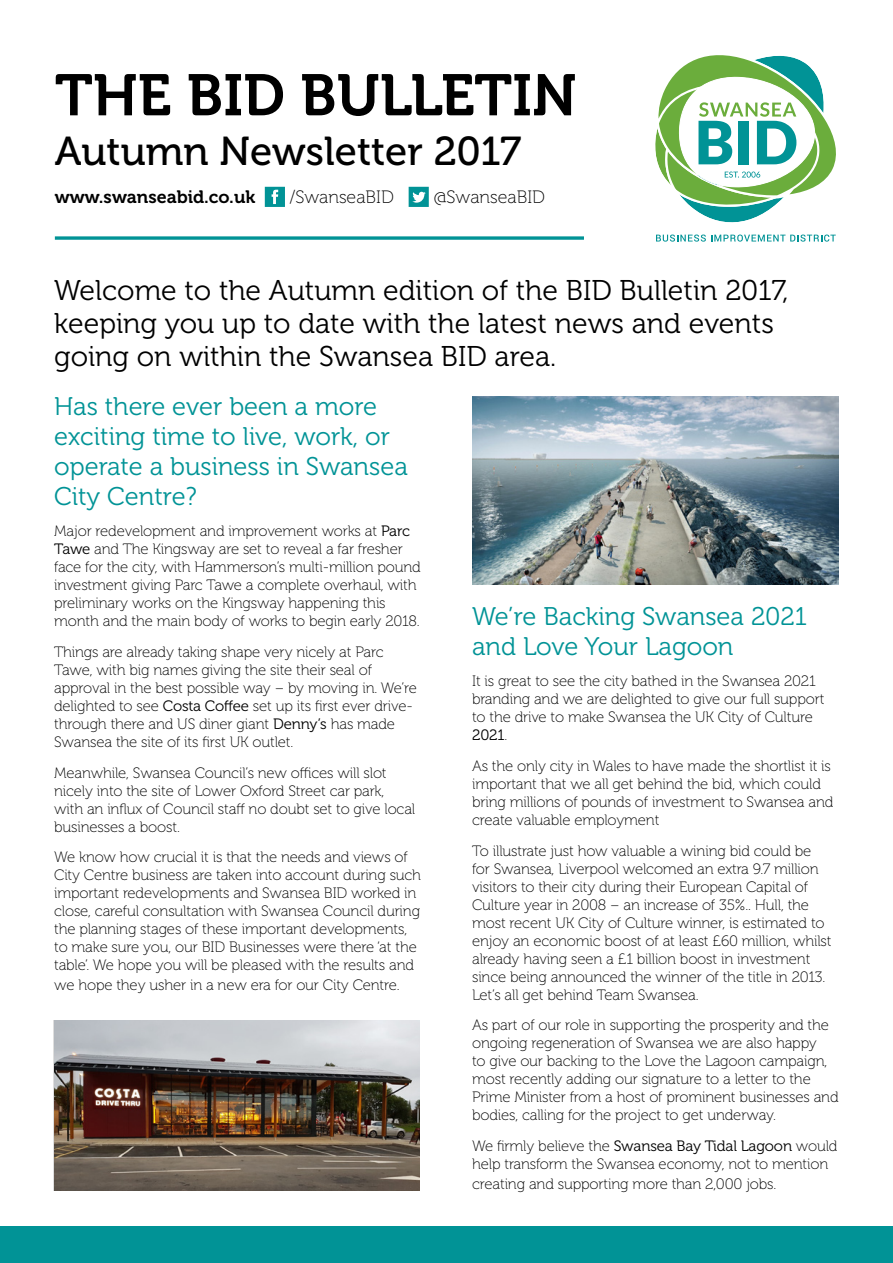
<style>
.page{position:relative;width:893px;height:1263px;background:#fff}
.page>*{position:absolute;margin:0;border:0;box-sizing:border-box;transform-origin:0 0}
.t1{font:58.2px "Museo 700";color:#000}
.t2{font:40.2px "Museo 500";color:#000}
.t3{font:28.5px/33px "Museo 300";color:#000}
.t4{font:25.5px/30px "Museo 300";color:#019396}
.t5{font:17.85px "Museo 100";color:#000}
.t6{font:17.85px "Museo 700";color:#000}
.t7{font:15px/18px "Museo 100";letter-spacing:-.01em;color:#000}
.t8{font:15px "Museo 300";color:#000}
.s1{font-family:"Museo 300"}
.s2{font-family:"Museo 100"}
</style>
<div class="page">
<svg style="left:656px;top:235px;width:180px;height:7px"></svg>
<svg style="left:655px;top:55px;width:181px;height:168px"></svg>
<svg style="left:55px;top:236px;width:529px;height:4px;background:#29a4a6"></svg>
<svg style="left:265px;top:187px;width:20px;height:20px"></svg>
<svg style="left:409px;top:187px;width:20px;height:20px"></svg>
<div style="left:0;top:1227px;width:893px;height:36px;background:#019396"></div>
<img style="left:472px;top:396px;width:366px;height:189px">
<img style="left:54px;top:1020px;width:366px;height:171px">
<h1 class="t1" style="left:55px;top:63px;width:523px">THE BID BULLETIN</h1>
<h2 class="t2" style="left:55px;top:130px;width:468px">Autumn Newsletter 2017</h2>
<p class="t6" style="left:55px;top:187px;width:202px">www.swanseabid.co.uk</p>
<p class="t5" style="left:290px;top:188px;width:105px">/SwanseaBID</p>
<p class="t5" style="left:434px;top:188px;width:113px">@SwanseaBID</p>
<h3 class="t3" style="left:54px;top:275px;width:736px">Welcome to the Autumn edition of the BID Bulletin 2017, keeping you up to date with the latest news and events going on within the Swansea BID area.</h3>
<h3 class="t4" style="left:54px;top:392px;width:355px">Has there ever been a more exciting time to live, work, or operate a business in Swansea<br>City Centre?</h3>
<p class="t7" style="left:54px;top:522px;width:368px">Major redevelopment and improvement works at <span class="s1">Parc Tawe</span> and The Kingsway are set to reveal a far fresher face for the city, with Hammerson’s multi-million pound investment giving Parc Tawe a complete overhaul, with preliminary works on the Kingsway happening this month and the main body of works to begin early 2018.</p>
<p class="t7" style="left:54px;top:643px;width:364px">Things are already taking shape very nicely at Parc Tawe, with big names giving the site their seal of approval in the best possible way – by moving in. We’re delighted to see <span class="s1">Costa Coffee</span> set up its first ever drive&shy;through there and US diner giant <span class="s1">Denny’s</span> has made Swansea the site of its first UK outlet.</p>
<p class="t7" style="left:54px;top:764px;width:363px">Meanwhile, Swansea Council’s new offices will slot nicely into the site of Lower Oxford Street car park, with an influx of Council staff no doubt set to give local businesses a boost.</p>
<p class="t7" style="left:54px;top:848px;width:368px">We know how crucial it is that the needs and views of City Centre business are taken into account during such important redevelopments and Swansea BID worked in close, careful consultation with Swansea Council during the planning stages of these important developments, to make sure you, our BID Businesses were there ‘at the table’. We hope you will be pleased with the results and we hope they usher in a new era for our City Centre.</p>
<h3 class="t4" style="left:472px;top:602px;width:336px">We’re Backing Swansea 2021 and Love Your Lagoon</h3>
<p class="t7" style="left:472px;top:672px;width:354px">It is great to see the city bathed in the Swansea 2021 branding and we are delighted to give our full support to the drive to make Swansea the UK City of Culture</p>
<p class="t8" style="left:472px;top:727px;width:37px">2021<span class="s2">.</span></p>
<p class="t7" style="left:472px;top:757px;width:363px">As the only city in Wales to have made the shortlist it is important that we all get behind the bid, which could bring millions of pounds of investment to Swansea and create valuable employment</p>
<p class="t7" style="left:472px;top:842px;width:361px">To illustrate just how valuable a wining bid could be for Swansea, Liverpool welcomed an extra 9.7 million visitors to their city during their European Capital of Culture year in 2008 – an increase of 35%.. Hull, the most recent UK City of Culture winner, is estimated to enjoy an economic boost of at least £60 million, whilst already having seen a £1 billion boost in investment since being announced the winner of the title in 2013.<br>Let’s all get behind Team Swansea.</p>
<p class="t7" style="left:472px;top:1016px;width:368px">As part of our role in supporting the prosperity and the ongoing regeneration of Swansea we are also happy<br>to give our backing to the Love the Lagoon campaign, most recently adding our signature to a letter to the Prime Minister from a host of prominent businesses and bodies, calling for the project to get underway.</p>
<p class="t7" style="left:472px;top:1137px;width:367px">We firmly believe the <span class="s1">Swansea Bay Tidal Lagoon</span> would help transform the Swansea economy, not to mention</p>
<p class="t7" style="left:472px;top:1175px;width:306px">creating and supporting more than 2,000 jobs.</p>
</div>
